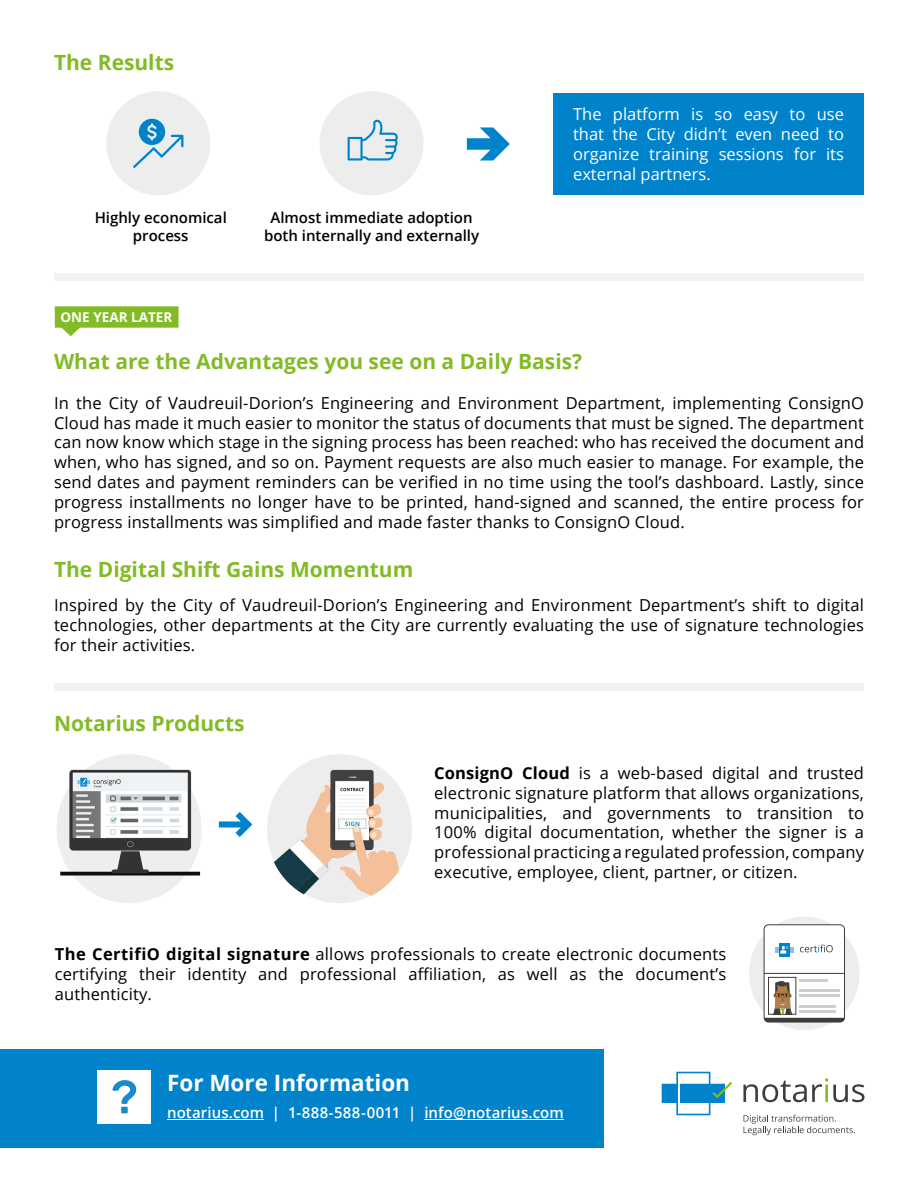
<style>
.page{position:relative;width:918px;height:1188px;background:#fff}
.page>*{position:absolute;margin:0;border:0;box-sizing:border-box;transform-origin:0 0}
.t1{font:700 22.5px "Open Sans";color:#fff}
.t2{font:700 21px "Open Sans";color:#83bb26}
.t3{font:16.5px/19.8px "Open Sans 2";letter-spacing:.01em;color:#000;text-align:justify}
.t4{font:16.5px "Open Sans";letter-spacing:.01em;color:#000}
.t5{font:16.5px/19.8px "Open Sans 2";color:#fff;text-align:justify}
.t6{font:600 15px/18px "Open Sans";color:#000;text-align:center}
.t7{font:600 15px "Open Sans";letter-spacing:.005em;color:#fff}
.t8{font:700 13.5px "Open Sans";color:#fff}
.s1{font-family:"Open Sans";font-weight:700}
</style>
<div class="page">
<svg style="left:55px;top:306px;width:124px;height:30px"></svg>
<div style="left:106px;top:91px;width:104px;height:104px;background:#ededed;border-radius:50%"></div>
<div style="left:320px;top:91px;width:104px;height:104px;background:#ededed;border-radius:50%"></div>
<svg style="left:743px;top:1078px;width:122px;height:24px"></svg>
<svg style="left:662px;top:1072px;width:70px;height:43px"></svg>
<svg style="left:744px;top:1115px;width:111px;height:20px"></svg>
<div style="left:0;top:1049px;width:604px;height:99px;background:#0083ca"></div>
<hr style="left:167px;top:1119px;width:97px;height:1px;background:#fff">
<hr style="left:424px;top:1119px;width:140px;height:1px;background:#fff">
<div style="left:98px;top:1070px;width:53px;height:53px;background:#fff"></div>
<svg style="left:113px;top:1080px;width:23px;height:33px"></svg>
<svg style="left:133px;top:119px;width:50px;height:49px"></svg>
<svg style="left:348px;top:119px;width:50px;height:42px"></svg>
<div style="left:54px;top:273px;width:810px;height:8px;background:#f3f2f2"></div>
<div style="left:54px;top:683px;width:810px;height:8px;background:#f3f2f2"></div>
<img style="left:57px;top:754px;width:145px;height:149px">
<svg style="left:219px;top:812px;width:33px;height:25px"></svg>
<div style="left:749px;top:917px;width:111px;height:113px;background:#ededed;border-radius:50%"></div>
<img style="left:267px;top:754px;width:145px;height:149px">
<div style="left:764px;top:925px;width:80px;height:97px;background:#fff;border-radius:5px"></div>
<div style="left:764px;top:925px;width:81px;height:97px;border:1px solid #3f3d3a;border-radius:5px"></div>
<hr style="left:764px;top:973px;width:80px;height:1px;background:#3f3d3a">
<svg style="left:768px;top:977px;width:28px;height:2px"></svg>
<svg style="left:800px;top:945px;width:33px;height:7px"></svg>
<div style="left:779px;top:943px;width:11px;height:13px;background:#0083ca"></div>
<svg style="left:775px;top:946px;width:19px;height:8px"></svg>
<svg style="left:764px;top:979px;width:80px;height:43px"></svg>
<div style="left:553px;top:93px;width:311px;height:102px;background:#0083ca"></div>
<svg style="left:467px;top:127px;width:43px;height:34px"></svg>
<p class="t2" style="left:54px;top:48px;width:122px">The Results</p>
<p class="t6" style="left:95px;top:208px;width:134px">Highly economical process</p>
<p class="t6" style="left:264px;top:208px;width:217px">Almost immediate adoption both internally and externally</p>
<p class="t8" style="left:61px;top:308px;width:113px">ONE YEAR LATER</p>
<p class="t5" style="left:573px;top:104px;width:272px">The platform is so easy to use that the City didn’t even need to organize training sessions for its external partners.</p>
<p class="t2" style="left:54px;top:347px;width:530px">What are the Advantages you see on a Daily Basis?</p>
<p class="t3" style="left:54px;top:393px;width:812px">In the City of Vaudreuil-Dorion’s Engineering and Environment Department, implementing ConsignO Cloud has made it much easier to monitor the status of documents that must be signed. The department can now know which stage in the signing process has been reached: who has received the document and when, who has signed, and so on. Payment requests are also much easier to manage. For example, the</p>
<p class="t4" style="left:54px;top:471px;width:812px">send dates and payment reminders can be verified in no time using the tool’s dashboard. Lastly, since</p>
<p class="t3" style="left:54px;top:492px;width:812px">progress installments no longer have to be printed, hand-signed and scanned, the entire process for</p>
<p class="t4" style="left:54px;top:510px;width:632px">progress installments was simplified and made faster thanks to ConsignO Cloud.</p>
<p class="t2" style="left:54px;top:554px;width:361px">The Digital Shift Gains Momentum</p>
<p class="t3" style="left:54px;top:595px;width:812px">Inspired by the City of Vaudreuil-Dorion’s Engineering and Environment Department’s shift to digital technologies, other departments at the City are currently evaluating the use of signature technologies for their activities.</p>
<p class="t2" style="left:54px;top:709px;width:192px">Notarius Products</p>
<p class="t3" style="left:434px;top:763px;width:431px"><span class="s1">ConsignO Cloud</span> is a web-based digital and trusted electronic signature platform that allows organizations, municipalities, and governments to transition to 100% digital documentation, whether the signer is a professional practicing a regulated profession, company executive, employee, client, partner, or citizen.</p>
<p class="t3" style="left:55px;top:944px;width:673px"><span class="s1">The CertifiO digital signature</span> allows professionals to create electronic documents</p>
<p class="t4" style="left:55px;top:962px;width:673px">certifying their identity and professional affiliation, as well as the document’s</p>
<p class="t3" style="left:55px;top:983px;width:99px">authenticity.</p>
<h1 class="t1" style="left:167px;top:1067px;width:244px">For More Information</h1>
<p class="t7" style="left:167px;top:1103px;width:398px">notarius.com | 1-888-588-0011 | info@notarius.com</p>
</div>
